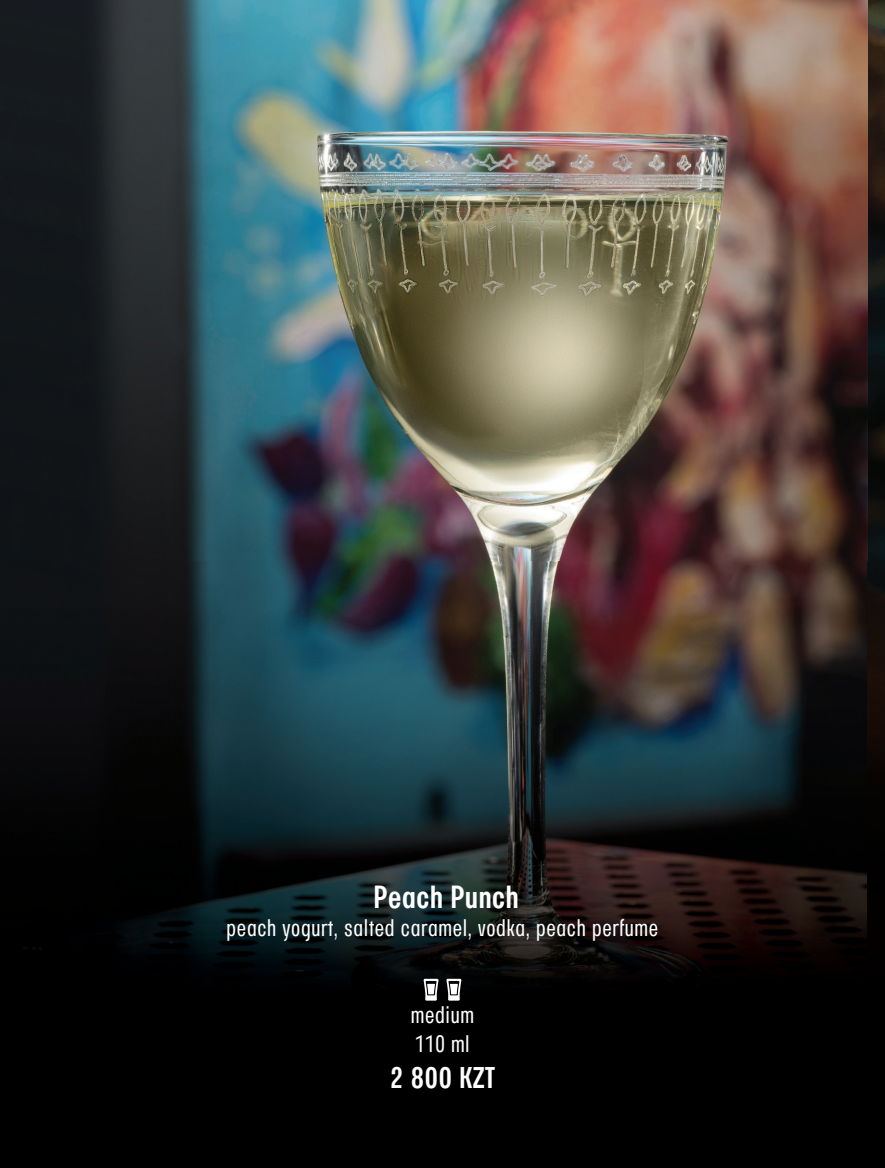
<style>
.page{position:relative;width:885px;height:1168px;background:#fff}
.page>*{position:absolute;margin:0;border:0;box-sizing:border-box;transform-origin:0 0}
.t1{font:32px "Parangon 410 C";color:#fff}
.t2{font:30px "Parangon 410 C";color:#fff}
.t3{font:24px/28.8px "Parangon 310 C";color:#fff}
</style>
<div class="page">
<img style="left:0;top:0;width:867px;height:561px">
<div style="left:0;top:1151px;width:867px;height:17px;background:#000"></div>
<img style="left:0;top:561px;width:867px;height:590px">
<svg style="left:423px;top:979px;width:15px;height:22px"></svg>
<svg style="left:446px;top:979px;width:15px;height:22px"></svg>
<img style="left:867px;top:0;width:17px;height:561px">
<img style="left:867px;top:561px;width:17px;height:607px">
<h1 class="t1" style="left:373px;top:880px;width:147px">Peach Punch</h1>
<p class="t3" style="left:226px;top:915px;width:434px">peach yogurt, salted caramel, vodka, peach perfume</p>
<p class="t3" style="left:410px;top:1001px;width:65px">medium<br>110 ml</p>
<p class="t2" style="left:390px;top:1062px;width:107px">2 800 KZT</p>
</div>
